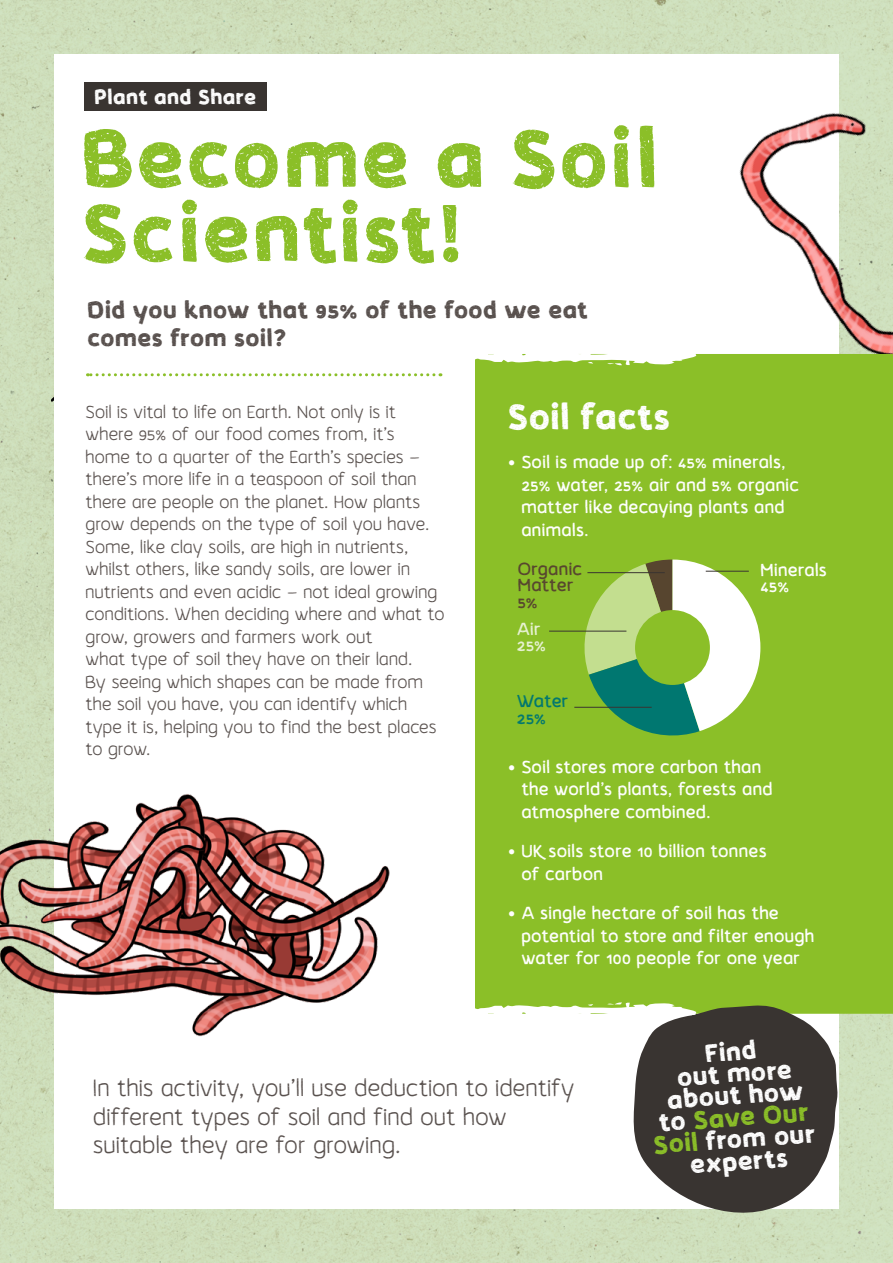
<style>
.page{position:relative;width:893px;height:1263px;background:#fff}
.page>*{position:absolute;margin:0;border:0;box-sizing:border-box;transform-origin:0 0}
.t1{font:700 82.5px/74.4px "Koarawild";letter-spacing:.065em;color:#8bbf28}
.t2{font:700 36px "Koarawild";letter-spacing:.055em;color:#fff}
.t3{font:700 25.65px/21.9px "Koarawild";color:#fff;text-align:center}
.t4{font:300 24px/28.5px "Koarawild";letter-spacing:.05em;color:#574f4c}
.t5{font:700 24px/28.5px "Koarawild";letter-spacing:.05em;color:#574f4c}
.t6{font:700 20.85px "Koarawild";letter-spacing:.055em;color:#fff}
.t7{font:300 18px/22.5px "Koarawild";letter-spacing:.055em;color:#574f4c}
.t8{font:18px/22.5px "Koarawild";letter-spacing:.055em;color:#fff}
.t9{font:18px/16.5px "Koarawild";letter-spacing:.06em;color:#57452f}
.t10{font:18px/16.5px "Koarawild";letter-spacing:.045em;color:#007770}
.t11{font:18px/16.5px "Koarawild";color:#e8f2d4}
.s1{font-family:"Museo Sans 300"}
.s2{color:#8bbf28}
</style>
<div class="page">
<img style="left:0;top:0;width:893px;height:1263px">
<svg style="left:51px;top:394px;width:3px;height:8px"></svg>
<div style="left:54px;top:54px;width:785px;height:1155px;background:#fff"></div>
<div style="left:84px;top:82px;width:183px;height:29px;background:#393431"></div>
<img style="left:0;top:769px;width:390px;height:306px">
<img style="left:660px;top:45px;width:233px;height:309px">
<div style="left:475px;top:403px;width:418px;height:508px;background:#8bbf28"></div>
<div style="left:475px;top:911px;width:418px;height:103px;background:#8bbf28"></div>
<svg style="left:475px;top:354px;width:418px;height:49px;background:#94c338"></svg>
<svg style="left:86px;top:373px;width:348px;height:4px"></svg>
<svg style="left:629px;top:1005px;width:209px;height:220px;fill:#393431"></svg>
<svg style="left:549px;top:559px;width:212px;height:177px"></svg>
<div style="left:635px;top:610px;width:75px;height:75px;background:#8bbf28;border-radius:50%"></div>
<hr style="left:587px;top:572px;width:78px;height:1px;background:#393431">
<hr style="left:549px;top:631px;width:77px;height:1px;background:#393431">
<hr style="left:574px;top:707px;width:78px;height:1px;background:#393431">
<hr style="left:706px;top:571px;width:43px;height:1px;background:#393431">
<p class="t6" style="left:95px;top:84px;width:162px">Plant and Share</p>
<h1 class="t1" style="left:83px;top:120px;width:575px">Become a Soil<br>Scientist!</h1>
<h3 class="t5" style="left:88px;top:295px;width:501px">Did you know that 95% of the food we eat comes from soil?</h3>
<p class="t7" style="left:86px;top:400px;width:360px">Soil is vital to life on Earth. Not only is it where 95% of our food comes from, it’s<br>home to a quarter of the Earth’s species – there’s more life in a teaspoon of soil than there are people on the planet. How plants grow depends on the type of soil you have.<br>Some, like clay soils, are high in nutrients, whilst others, like sandy soils, are lower in nutrients and even acidic – not ideal growing conditions. When deciding where and what to grow, growers and farmers work out<br>what type of soil they have on their land.<br>By seeing which shapes can be made from the soil you have, you can identify which type it is, helping you to find the best places to grow.</p>
<h2 class="t2" style="left:508px;top:393px;width:163px">Soil facts</h2>
<p class="t8" style="left:522px;top:451px;width:278px;text-indent:-14px"><span class="s1">•</span> Soil is made up of: 45% minerals,<br>25% water, 25% air and 5% organic matter like decaying plants and animals.</p>
<p class="t9" style="left:518px;top:561px;width:65px">Organic<br>Matter<br>5%</p>
<p class="t11" style="left:517px;top:621px;width:30px">Air<br>25%</p>
<p class="t10" style="left:517px;top:693px;width:53px">Water<br>25%</p>
<p class="t8" style="left:761px;top:562px;width:67px;line-height:16.5px">Minerals<br>45%</p>
<p class="t8" style="left:522px;top:756px;width:252px;text-indent:-14px"><span class="s1">•</span> Soil stores more carbon than the world’s plants, forests and atmosphere combined.</p>
<p class="t8" style="left:522px;top:840px;width:246px;text-indent:-14px"><span class="s1">•</span> UK soils store 10 billion tonnes of carbon</p>
<p class="t8" style="left:522px;top:902px;width:294px;text-indent:-14px"><span class="s1">•</span> A single hectare of soil has the potential to store and filter enough water for 100 people for one year</p>
<h3 class="t4" style="left:94px;top:1074px;width:482px">In this activity, you’ll use deduction to identify different types of soil and find out how suitable they are for growing.</h3>
<h3 class="t3" style="left:647px;top:1046px;width:163px;rotate:-4deg">Find<br>out more about how to <span class="s2">Save Our<br>Soil</span> from our experts</h3>
</div>
